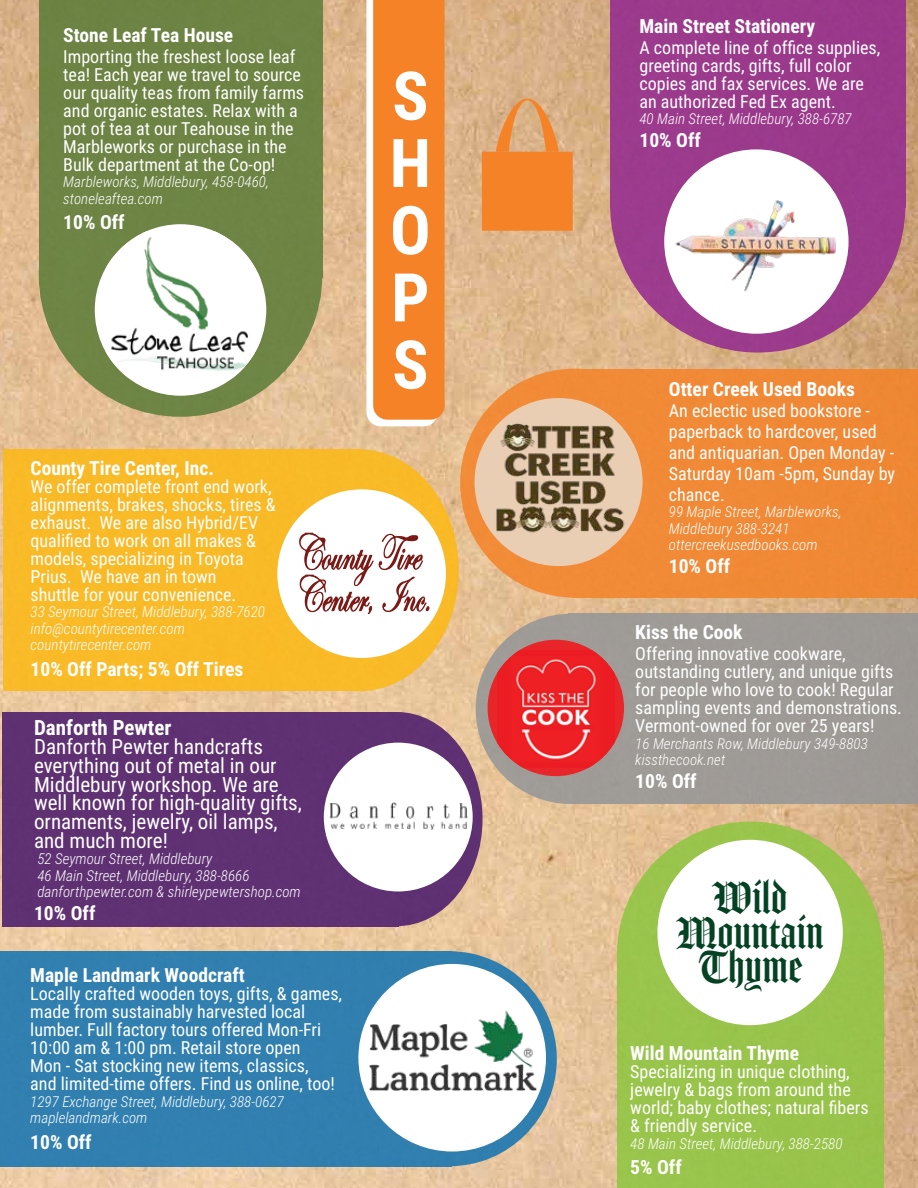
<style>
.page{position:relative;width:918px;height:1188px;background:#fff}
.page>*{position:absolute;margin:0;border:0;box-sizing:border-box;transform-origin:0 0}
.t1{font:700 67.2px/67.2px "Roboto Condensed";color:#fff;text-align:justify}
.t2{font:43.5px/34.5px "Amador";color:#044223;text-align:center}
.t3{font:21px/18.8px "Roboto Condensed";color:#fff}
.t4{font:700 21px "Roboto Condensed";color:#fff}
.t5{font:700 19.5px "Roboto Condensed";color:#fff}
.t6{font:18px/18px "Roboto Condensed";color:#fff}
.t7{font:italic 300 15px/16.5px "Roboto Condensed";color:#fff}
</style>
<div class="page">
<img style="left:0;top:0;width:918px;height:1188px">
<svg style="left:366px;top:0;width:79px;height:426px"></svg>
<div style="left:569px;top:614px;width:349px;height:190px;background:#9e9a96"></div>
<div style="left:476px;top:614px;width:190px;height:190px;background:#9f9b97;border-radius:50%"></div>
<div style="left:488px;top:640px;width:136px;height:136px;background:#e82529;border-radius:50%"></div>
<img style="left:497px;top:650px;width:118px;height:118px">
<div style="left:572px;top:369px;width:346px;height:229px;background:#f08935"></div>
<div style="left:460px;top:369px;width:229px;height:229px;background:#f18a37;border-radius:50%"></div>
<div style="left:475px;top:398px;width:168px;height:168px;background:#e9ceb4;border-radius:50%"></div>
<img style="left:475px;top:398px;width:168px;height:145px">
<div style="left:610px;top:0;width:295px;height:208px;background:#9b3a8b"></div>
<div style="left:610px;top:57px;width:295px;height:296px;background:#9b3a8c;border-radius:50%"></div>
<div style="left:664px;top:149px;width:185px;height:185px;background:#fff;border-radius:50%"></div>
<img style="left:664px;top:172px;width:185px;height:162px">
<div style="left:617px;top:952px;width:266px;height:236px;background:#99c44b"></div>
<div style="left:617px;top:822px;width:266px;height:266px;background:#99c44b;border-radius:50%"></div>
<div style="left:657px;top:840px;width:186px;height:185px;background:#fff;border-radius:50%"></div>
<div style="left:0;top:951px;width:452px;height:215px;background:#307faf"></div>
<div style="left:342px;top:951px;width:215px;height:215px;background:#307faf;border-radius:50%"></div>
<div style="left:358px;top:964px;width:188px;height:188px;background:#fff;border-radius:50%"></div>
<img style="left:369px;top:1010px;width:167px;height:81px">
<div style="left:3px;top:449px;width:358px;height:242px;background:#f9ba27"></div>
<div style="left:260px;top:449px;width:199px;height:242px;background:#f9ba27;border-radius:50%"></div>
<div style="left:39px;top:0;width:283px;height:278px;background:#6c8344"></div>
<div style="left:39px;top:133px;width:283px;height:284px;background:#6d8444;border-radius:50%"></div>
<div style="left:95px;top:224px;width:171px;height:172px;background:#fff;border-radius:50%"></div>
<img style="left:106px;top:231px;width:154px;height:147px">
<svg style="left:482px;top:99px;width:91px;height:132px"></svg>
<div style="left:277px;top:489px;width:169px;height:169px;background:#fff;border-radius:50%"></div>
<svg style="left:299px;top:533px;width:130px;height:81px"></svg>
<div style="left:2px;top:712px;width:397px;height:214px;background:#5f3173"></div>
<div style="left:311px;top:712px;width:172px;height:214px;background:#5f3172;border-radius:50%"></div>
<div style="left:324px;top:743px;width:149px;height:148px;background:#fff;border-radius:50%"></div>
<img style="left:329px;top:803px;width:139px;height:26px">
<p class="t5" style="left:63px;top:21px;width:172px">Stone Leaf Tea House</p>
<p class="t6" style="left:63px;top:47px;width:242px">Importing the freshest loose leaf tea! Each year we travel to source our quality teas from family farms and organic estates. Relax with a pot of tea at our Teahouse in the<br>Marbleworks or purchase in the<br>Bulk department at the Co-op!</p>
<p class="t7" style="left:63px;top:173px;width:207px">Marbleworks, Middlebury, 458-0460, stoneleaftea.com</p>
<p class="t5" style="left:63px;top:209px;width:63px">10% Off</p>
<p class="t5" style="left:31px;top:454px;width:185px">County Tire Center, Inc.</p>
<p class="t6" style="left:31px;top:477px;width:247px">We offer complete front end work, alignments, brakes, shocks, tires &amp; exhaust. We are also Hybrid/EV qualified to work on all makes &amp; models, specializing in Toyota<br>Prius. We have an in town<br>shuttle for your convenience.</p>
<p class="t7" style="left:31px;top:603px;width:236px">33 Seymour Street, Middlebury, 388-7620 info@countytirecenter.com countytirecenter.com</p>
<p class="t5" style="left:31px;top:655px;width:214px">10% Off Parts; 5% Off Tires</p>
<p class="t4" style="left:34px;top:713px;width:139px">Danforth Pewter</p>
<p class="t3" style="left:34px;top:736px;width:269px">Danforth Pewter handcrafts everything out of metal in our<br>Middlebury workshop. We are well known for high-quality gifts, ornaments, jewelry, oil lamps, and much more!</p>
<p class="t7" style="left:37px;top:850px;width:265px">52 Seymour Street, Middlebury<br>46 Main Street, Middlebury, 388-8666 danforthpewter.com &amp; shirleypewtershop.com</p>
<p class="t5" style="left:34px;top:899px;width:63px">10% Off</p>
<p class="t5" style="left:30px;top:962px;width:216px">Maple Landmark Woodcraft</p>
<p class="t6" style="left:30px;top:984px;width:313px">Locally crafted wooden toys, gifts, &amp; games, made from sustainably harvested local lumber. Full factory tours offered Mon-Fri 10:00 am &amp; 1:00 pm. Retail store open<br>Mon - Sat stocking new items, classics,<br>and limited-time offers. Find us online, too!</p>
<p class="t7" style="left:30px;top:1092px;width:255px">1297 Exchange Street, Middlebury, 388-0627 maplelandmark.com</p>
<p class="t5" style="left:30px;top:1128px;width:63px">10% Off</p>
<h1 class="t1" style="left:390px;top:60px;width:40px">S H O P S</h1>
<p class="t5" style="left:639px;top:12px;width:177px">Main Street Stationery</p>
<p class="t6" style="left:639px;top:38px;width:242px">A complete line of office supplies, greeting cards, gifts, full color copies and fax services. We are an authorized Fed Ex agent.</p>
<p class="t7" style="left:639px;top:110px;width:214px">40 Main Street, Middlebury, 388-6787</p>
<p class="t5" style="left:639px;top:126px;width:63px">10% Off</p>
<p class="t5" style="left:669px;top:375px;width:188px">Otter Creek Used Books</p>
<p class="t6" style="left:669px;top:399px;width:228px;line-height:21px">An eclectic used bookstore - paperback to hardcover, used and antiquarian. Open Monday -<br>Saturday 10am -5pm, Sunday by chance.</p>
<p class="t7" style="left:669px;top:503px;width:174px">99 Maple Street, Marbleworks,<br>Middlebury 388-3241 ottercreekusedbooks.com</p>
<p class="t5" style="left:669px;top:552px;width:63px">10% Off</p>
<p class="t5" style="left:635px;top:619px;width:109px">Kiss the Cook</p>
<p class="t6" style="left:635px;top:644px;width:268px">Offering innovative cookware, outstanding cutlery, and unique gifts for people who love to cook! Regular sampling events and demonstrations.<br>Vermont-owned for over 25 years!</p>
<p class="t7" style="left:635px;top:735px;width:234px">16 Merchants Row, Middlebury 349-8803 kissthecook.net</p>
<p class="t5" style="left:635px;top:767px;width:63px">10% Off</p>
<h2 class="t2" style="left:676px;top:882px;width:149px">Wild<br>Mountain<br>Thyme</h2>
<p class="t5" style="left:630px;top:1040px;width:170px">Wild Mountain Thyme</p>
<p class="t6" style="left:630px;top:1062px;width:240px">Specializing in unique clothing, jewelry &amp; bags from around the world; baby clothes; natural fibers &amp; friendly service.</p>
<p class="t7" style="left:630px;top:1134px;width:214px">48 Main Street, Middlebury, 388-2580</p>
<p class="t5" style="left:630px;top:1154px;width:53px">5% Off</p>
</div>
